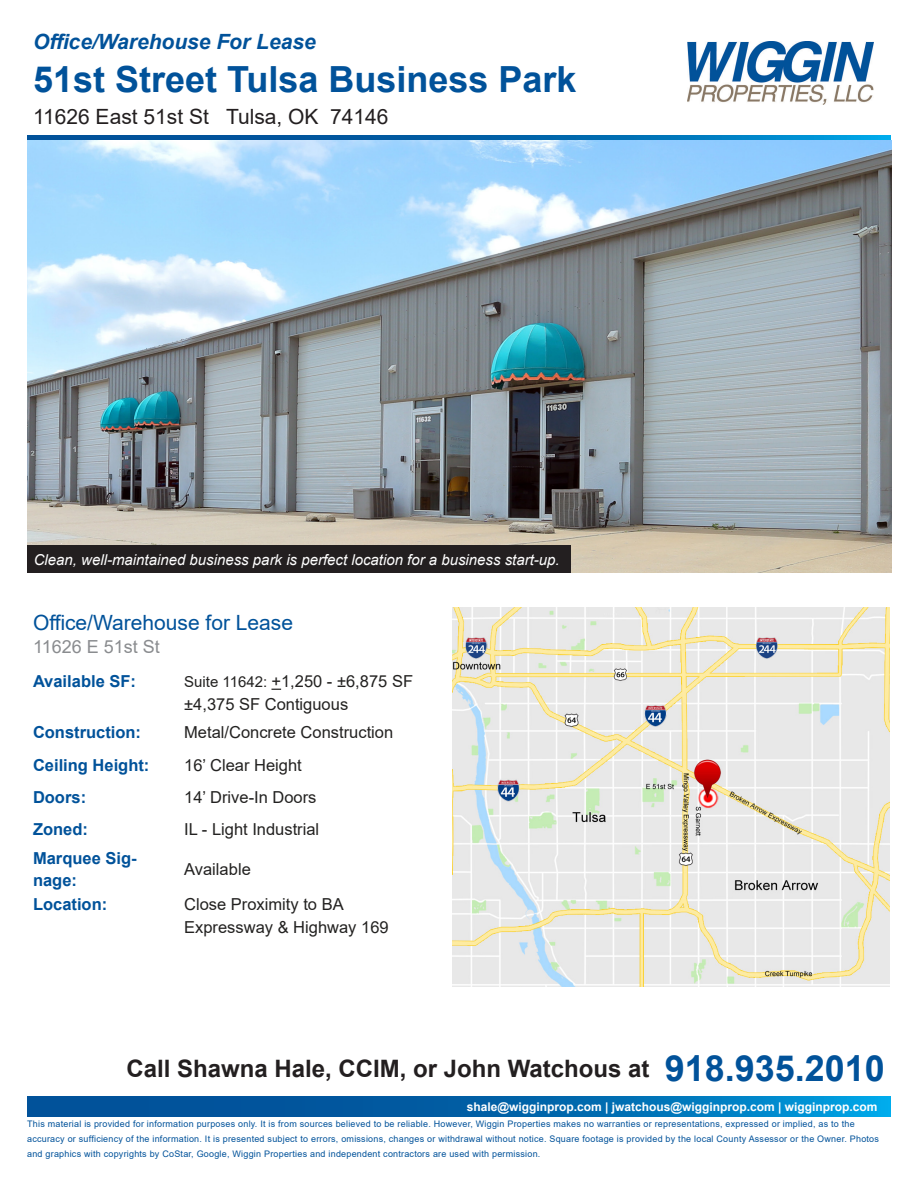
<style>
.page{position:relative;width:918px;height:1188px;background:#fff}
.page>*{position:absolute;margin:0;border:0;box-sizing:border-box;transform-origin:0 0}
.t1{font:700 36px "Arial";color:#01529a}
.t2{font:700 24px "Arial";color:#231f20}
.t3{font:21px "Arial";color:#231f20}
.t4{font:italic 700 21px "Arial";color:#01529a}
.t5{font:21px "Arial";color:#01529a}
.t6{font:18px "Arial";color:#8a8c8f}
.t7{font:16.5px/22.5px "Arial";color:#232221}
.t8{font:700 16.5px/22.5px "Arial";color:#01529a}
.t9{font:italic 15px "Arial";color:#fff}
.t10{font:700 12px "Arial";color:#fff}
.t11{font:9px/15px "Arial";letter-spacing:.025em;color:#01529a}
.s1{font-size:15px}
.s2{font-size:36px;color:#01529a}
</style>
<div class="page">
<svg style="left:27px;top:1097px;width:864px;height:20px;background:#0068ad"></svg>
<svg style="left:27px;top:135px;width:864px;height:6px;background:#1e7bbb"></svg>
<img style="left:688px;top:41px;width:185px;height:63px">
<img style="left:452px;top:608px;width:437px;height:379px">
<img style="left:27px;top:141px;width:864px;height:432px">
<div style="left:27px;top:545px;width:543px;height:28px;background:#231f20"></div>
<h3 class="t4" style="left:33px;top:27px;width:284px">Office/Warehouse For Lease</h3>
<h1 class="t1" style="left:33px;top:54px;width:545px">51st Street Tulsa Business Park</h1>
<h3 class="t3" style="left:33px;top:102px;width:357px">11626 East 51st St Tulsa, OK 74146</h3>
<p class="t9" style="left:34px;top:550px;width:528px">Clean, well-maintained business park is perfect location for a business start-up.</p>
<p class="t5" style="left:33px;top:608px;width:262px">Office/Warehouse for Lease</p>
<p class="t6" style="left:33px;top:634px;width:128px">11626 E 51st St</p>
<p class="t8" style="left:33px;top:671px;width:105px">Available SF:</p>
<p class="t7" style="left:184px;top:670px;width:230px"><span class="s1">Suite 11642:</span> +1,250 - ±6,875 SF</p>
<p class="t7" style="left:184px;top:693px;width:166px">±4,375 SF Contiguous</p>
<p class="t8" style="left:33px;top:721px;width:110px">Construction:</p>
<p class="t7" style="left:184px;top:721px;width:211px">Metal/Concrete Construction</p>
<p class="t8" style="left:33px;top:754px;width:118px">Ceiling Height:</p>
<p class="t7" style="left:184px;top:753px;width:119px">16’ Clear Height</p>
<p class="t8" style="left:33px;top:786px;width:55px">Doors:</p>
<p class="t7" style="left:184px;top:786px;width:134px">14’ Drive-In Doors</p>
<p class="t8" style="left:33px;top:819px;width:56px">Zoned:</p>
<p class="t7" style="left:184px;top:818px;width:137px">IL - Light Industrial</p>
<p class="t8" style="left:33px;top:847px;width:105px">Marquee Sig&shy;nage:</p>
<p class="t7" style="left:184px;top:858px;width:68px">Available</p>
<p class="t8" style="left:33px;top:893px;width:76px">Location:</p>
<p class="t7" style="left:184px;top:893px;width:206px">Close Proximity to BA<br>Expressway &amp; Highway 169</p>
<h2 class="t2" style="left:126px;top:1052px;width:760px">Call Shawna Hale, CCIM, or John Watchous at <span class="s2">918.935.2010</span></h2>
<h3 class="t10" style="left:467px;top:1099px;width:412px">shale@wigginprop.com | jwatchous@wigginprop.com | wigginprop.com</h3>
<p class="t11" style="left:27px;top:1117px;width:853px">This material is provided for information purposes only. It is from sources believed to be reliable. However, Wiggin Properties makes no warranties or representations, expressed or implied, as to the accuracy or sufficiency of the information. It is presented subject to errors, omissions, changes or withdrawal without notice. Square footage is provided by the local County Assessor or the Owner. Photos and graphics with copyrights by CoStar, Google, Wiggin Properties and independent contractors are used with permission.</p>
</div>
